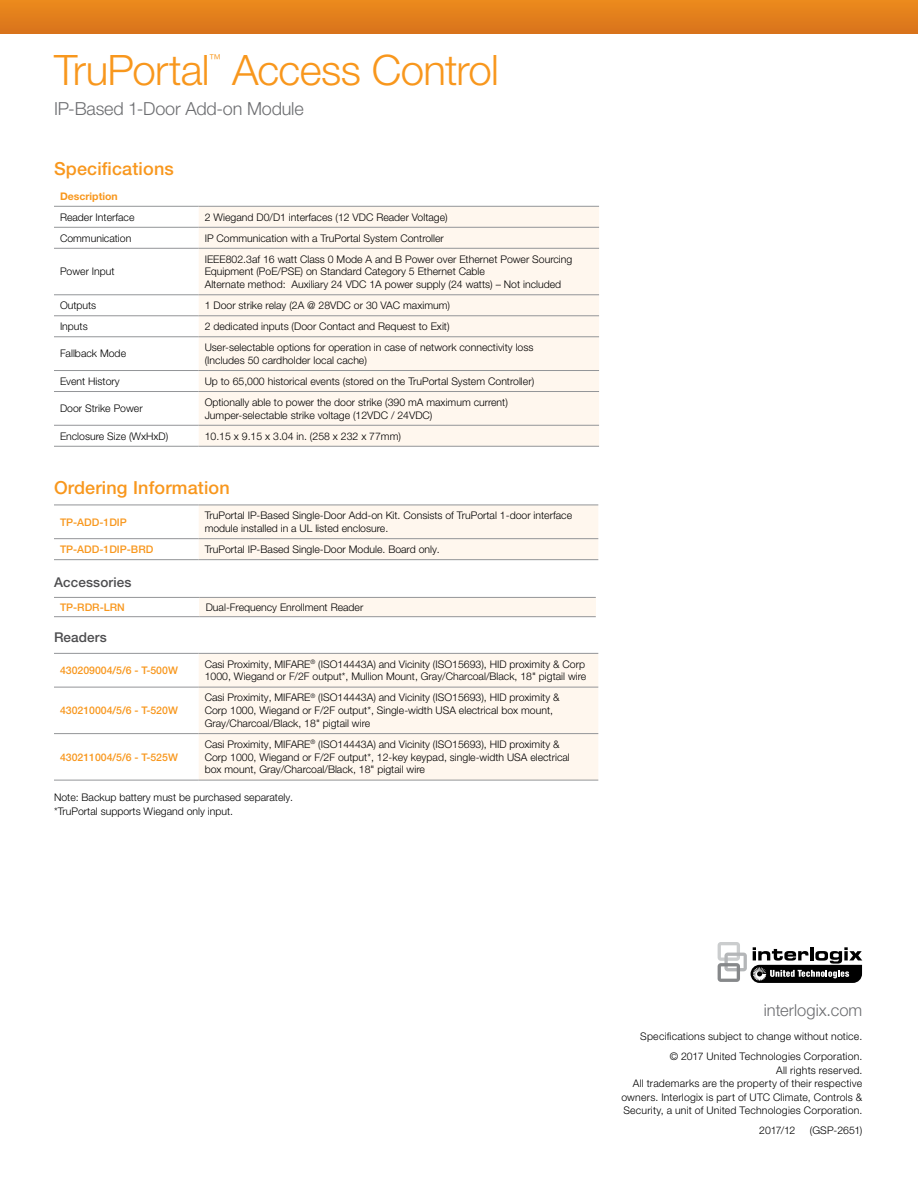
<style>
.page{position:relative;width:918px;height:1188px;background:#fff}
.page>*{position:absolute;margin:0;border:0;box-sizing:border-box;transform-origin:0 0}
.t1{font:300 42px "Helvetica Neue LT Pro";letter-spacing:-.015em;color:#f8971d}
.t2{font:500 18px "Helvetica Neue LT Pro";letter-spacing:.01em;color:#f8971d}
.t3{font:300 18px "Helvetica Neue LT Pro";letter-spacing:-.01em;color:#6d6e71}
.t4{font:300 16.5px "Helvetica Neue LT Std";color:#6d6e71}
.t5{font:500 13.5px "Helvetica Neue LT Pro";letter-spacing:.01em;color:#4d4d4f}
.t6{font:300 12.3px "Helvetica Neue LT Pro";color:#f8971d}
.t7{font:300 10.5px/12.8px "Helvetica Neue LT Pro";color:#000}
.t8{font:300 10.5px/13.5px "Helvetica Neue LT Pro";letter-spacing:.02em;color:#000;text-align:right}
.t9{font:500 10.5px "Helvetica Neue LT Pro";color:#f8971d}
.t10{font:700 10.5px "Helvetica Neue LT Pro";color:#f8971d}
</style>
<div class="page">
<div style="left:199px;top:654px;width:399px;height:126px;background:#fff7ee"></div>
<hr style="left:54px;top:653px;width:145px;height:1px;background:#939598">
<hr style="left:199px;top:653px;width:399px;height:1px;background:#939598">
<hr style="left:54px;top:687px;width:145px;height:1px;background:#939598">
<hr style="left:199px;top:687px;width:399px;height:1px;background:#939598">
<hr style="left:54px;top:733px;width:145px;height:1px;background:#939598">
<hr style="left:199px;top:733px;width:399px;height:1px;background:#939598">
<hr style="left:54px;top:780px;width:145px;height:1px;background:#939598">
<hr style="left:199px;top:780px;width:399px;height:1px;background:#939598">
<div style="left:199px;top:506px;width:399px;height:53px;background:#fff7ee"></div>
<hr style="left:54px;top:505px;width:145px;height:1px;background:#939598">
<hr style="left:54px;top:538px;width:145px;height:1px;background:#939598">
<hr style="left:54px;top:559px;width:145px;height:1px;background:#939598">
<hr style="left:199px;top:505px;width:399px;height:1px;background:#939598">
<hr style="left:199px;top:538px;width:399px;height:1px;background:#939598">
<hr style="left:199px;top:559px;width:399px;height:1px;background:#939598">
<div style="left:200px;top:597px;width:396px;height:20px;background:#fff7ee"></div>
<hr style="left:54px;top:597px;width:146px;height:1px;background:#939598">
<hr style="left:54px;top:616px;width:146px;height:1px;background:#939598">
<hr style="left:200px;top:597px;width:396px;height:1px;background:#939598">
<hr style="left:200px;top:616px;width:396px;height:1px;background:#939598">
<div style="left:199px;top:207px;width:400px;height:239px;background:#fff7ee"></div>
<hr style="left:54px;top:227px;width:145px;height:1px;background:#939598">
<hr style="left:54px;top:248px;width:145px;height:1px;background:#939598">
<hr style="left:54px;top:294px;width:145px;height:1px;background:#939598">
<hr style="left:54px;top:315px;width:145px;height:1px;background:#939598">
<hr style="left:54px;top:336px;width:145px;height:1px;background:#939598">
<hr style="left:54px;top:370px;width:145px;height:1px;background:#939598">
<hr style="left:54px;top:391px;width:145px;height:1px;background:#939598">
<hr style="left:54px;top:425px;width:145px;height:1px;background:#939598">
<hr style="left:54px;top:446px;width:145px;height:1px;background:#939598">
<hr style="left:199px;top:227px;width:400px;height:1px;background:#939598">
<hr style="left:199px;top:248px;width:400px;height:1px;background:#939598">
<hr style="left:199px;top:294px;width:400px;height:1px;background:#939598">
<hr style="left:199px;top:315px;width:400px;height:1px;background:#939598">
<hr style="left:199px;top:336px;width:400px;height:1px;background:#939598">
<hr style="left:199px;top:370px;width:400px;height:1px;background:#939598">
<hr style="left:199px;top:391px;width:400px;height:1px;background:#939598">
<hr style="left:199px;top:425px;width:400px;height:1px;background:#939598">
<hr style="left:199px;top:446px;width:400px;height:1px;background:#939598">
<hr style="left:54px;top:206px;width:145px;height:1px;background:#939598">
<hr style="left:199px;top:206px;width:400px;height:1px;background:#939598">
<div style="left:0;top:0;width:918px;height:34px;background:#e27e1c"></div>
<svg style="left:718px;top:942px;width:144px;height:41px"></svg>
<h1 class="t1" style="left:54px;top:44px;width:157px">TruPortal</h1>
<p class="t6" style="left:209px;top:51px;width:14px">™</p>
<h1 class="t1" style="left:232px;top:44px;width:268px">Access Control</h1>
<h2 class="t3" style="left:54px;top:98px;width:251px">IP-Based 1-Door Add-on Module</h2>
<h2 class="t2" style="left:54px;top:158px;width:121px">Specifications</h2>
<p class="t10" style="left:60px;top:189px;width:59px">Description</p>
<p class="t7" style="left:60px;top:210px;width:76px">Reader Interface</p>
<p class="t7" style="left:205px;top:210px;width:245px">2 Wiegand D0/D1 interfaces (12 VDC Reader Voltage)</p>
<p class="t7" style="left:60px;top:231px;width:73px">Communication</p>
<p class="t7" style="left:205px;top:231px;width:241px">IP Communication with a TruPortal System Controller</p>
<p class="t7" style="left:60px;top:265px;width:56px">Power Input</p>
<p class="t7" style="left:205px;top:252px;width:369px">IEEE802.3af 16 watt Class 0 Mode A and B Power over Ethernet Power Sourcing<br>Equipment (PoE/PSE) on Standard Category 5 Ethernet Cable<br>Alternate method: Auxiliary 24 VDC 1A power supply (24 watts) – Not included</p>
<p class="t7" style="left:60px;top:299px;width:38px">Outputs</p>
<p class="t7" style="left:205px;top:299px;width:247px">1 Door strike relay (2A @ 28VDC or 30 VAC maximum)</p>
<p class="t7" style="left:60px;top:320px;width:29px">Inputs</p>
<p class="t7" style="left:205px;top:320px;width:246px">2 dedicated inputs (Door Contact and Request to Exit)</p>
<p class="t7" style="left:60px;top:347px;width:68px">Fallback Mode</p>
<p class="t7" style="left:205px;top:341px;width:330px">User-selectable options for operation in case of network connectivity loss (Includes 50 cardholder local cache)</p>
<p class="t7" style="left:60px;top:374px;width:61px">Event History</p>
<p class="t7" style="left:205px;top:374px;width:331px">Up to 65,000 historical events (stored on the TruPortal System Controller)</p>
<p class="t7" style="left:60px;top:402px;width:84px">Door Strike Power</p>
<p class="t7" style="left:205px;top:395px;width:305px">Optionally able to power the door strike (390 mA maximum current)<br>Jumper-selectable strike voltage (12VDC / 24VDC)</p>
<p class="t7" style="left:60px;top:429px;width:110px">Enclosure Size (WxHxD)</p>
<p class="t7" style="left:205px;top:429px;width:198px">10.15 x 9.15 x 3.04 in. (258 x 232 x 77mm)</p>
<h2 class="t2" style="left:54px;top:477px;width:177px">Ordering Information</h2>
<p class="t9" style="left:60px;top:516px;width:68px">TP-ADD-1DIP</p>
<p class="t7" style="left:205px;top:509px;width:369px">TruPortal IP-Based Single-Door Add-on Kit. Consists of TruPortal 1-door interface module installed in a UL listed enclosure.</p>
<p class="t9" style="left:60px;top:543px;width:95px">TP-ADD-1DIP-BRD</p>
<p class="t7" style="left:205px;top:543px;width:237px">TruPortal IP-Based Single-Door Module. Board only.</p>
<p class="t5" style="left:54px;top:574px;width:79px">Accessories</p>
<p class="t9" style="left:60px;top:601px;width:66px">TP-RDR-LRN</p>
<p class="t7" style="left:206px;top:600px;width:159px">Dual-Frequency Enrollment Reader</p>
<p class="t5" style="left:54px;top:630px;width:54px">Readers</p>
<p class="t9" style="left:60px;top:664px;width:119px">430209004/5/6 - T-500W</p>
<p class="t7" style="left:205px;top:657px;width:383px">Casi Proximity, MIFARE<sup>®</sup> (ISO14443A) and Vicinity (ISO15693), HID proximity &amp; Corp<br>1000, Wiegand or F/2F output*, Mullion Mount, Gray/Charcoal/Black, 18" pigtail wire</p>
<p class="t9" style="left:60px;top:704px;width:119px">430210004/5/6 - T-520W</p>
<p class="t7" style="left:205px;top:691px;width:356px">Casi Proximity, MIFARE<sup>®</sup> (ISO14443A) and Vicinity (ISO15693), HID proximity &amp;<br>Corp 1000, Wiegand or F/2F output*, Single-width USA electrical box mount,<br>Gray/Charcoal/Black, 18" pigtail wire</p>
<p class="t7" style="left:205px;top:738px;width:367px">Casi Proximity, MIFARE<sup>®</sup> (ISO14443A) and Vicinity (ISO15693), HID proximity &amp;<br>Corp 1000, Wiegand or F/2F output*, 12-key keypad, single-width USA electrical box mount, Gray/Charcoal/Black, 18" pigtail wire</p>
<p class="t7" style="left:54px;top:790px;width:241px;line-height:13.5px">Note: Backup battery must be purchased separately. *TruPortal supports Wiegand only input.</p>
<p class="t9" style="left:60px;top:751px;width:119px">430211004/5/6 - T-525W</p>
<h3 class="t4" style="left:764px;top:1000px;width:100px">interlogix.com</h3>
<p class="t8" style="left:640px;top:1026px;width:224px;line-height:20.2px">Specifications subject to change without notice. © 2017 United Technologies Corporation.</p>
<p class="t8" style="left:621px;top:1063px;width:242px">All rights reserved.<br>All trademarks are the property of their respective owners. Interlogix is part of UTC Climate, Controls &amp; Security, a unit of United Technologies Corporation.</p>
<p class="t7" style="left:759px;top:1124px;width:38px">2017/12</p>
<p class="t7" style="left:810px;top:1124px;width:54px">(GSP-2651)</p>
</div>
